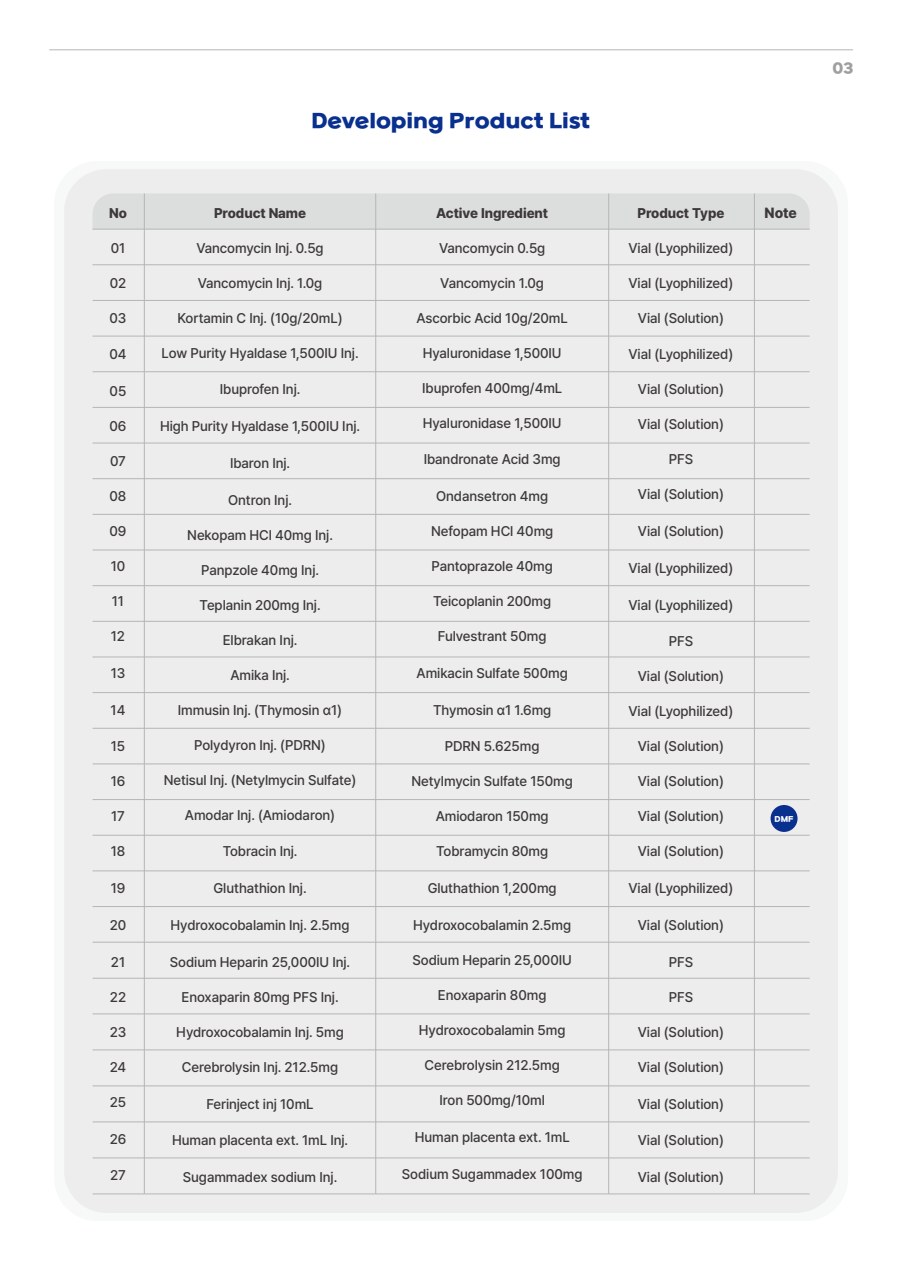
<style>
.page{position:relative;width:903px;height:1275px;background:#fff}
.page>*{position:absolute;margin:0;border:0;box-sizing:border-box;transform-origin:0 0}
.t1{font:19.25px "SB Aggro B";letter-spacing:-.02em;color:#0a308f}
.t2{font:800 14.7px "Pretendard";color:#3d3939}
.t3{font:500 14px "Pretendard";letter-spacing:-.005em;color:#3d3939}
.t4{font:800 14px "Pretendard";letter-spacing:-.005em;color:#3d3939}
.t5{font:14px "SB Aggro B";color:#9f9f9f}
.t6{font:7.17px "SB Aggro B";color:#fff}
</style>
<div class="page">
<div style="left:54px;top:161px;width:794px;height:1060px;background:#f7f8f8;border-radius:43px"></div>
<div style="left:64px;top:169px;width:774px;height:1044px;background:#ededee;border-radius:42px"></div>
<div style="left:93px;top:193px;width:717px;height:36px;background:#dcdddd"></div>
<hr style="left:93px;top:942px;width:717px;height:1px;background:#b5b5b6">
<hr style="left:93px;top:906px;width:717px;height:1px;background:#b5b5b6">
<hr style="left:93px;top:1013px;width:717px;height:1px;background:#b5b5b6">
<hr style="left:93px;top:978px;width:717px;height:1px;background:#b5b5b6">
<hr style="left:93px;top:1049px;width:717px;height:1px;background:#b5b5b6">
<hr style="left:93px;top:1085px;width:717px;height:1px;background:#b5b5b6">
<hr style="left:93px;top:1121px;width:717px;height:1px;background:#b5b5b6">
<hr style="left:93px;top:1157px;width:717px;height:1px;background:#b5b5b6">
<hr style="left:93px;top:1193px;width:717px;height:1px;background:#b5b5b6">
<hr style="left:93px;top:870px;width:717px;height:1px;background:#b5b5b6">
<hr style="left:93px;top:835px;width:717px;height:1px;background:#b5b5b6">
<hr style="left:93px;top:799px;width:717px;height:1px;background:#b5b5b6">
<hr style="left:93px;top:763px;width:717px;height:1px;background:#b5b5b6">
<hr style="left:93px;top:728px;width:717px;height:1px;background:#b5b5b6">
<hr style="left:93px;top:692px;width:717px;height:1px;background:#b5b5b6">
<hr style="left:93px;top:656px;width:717px;height:1px;background:#b5b5b6">
<hr style="left:93px;top:621px;width:717px;height:1px;background:#b5b5b6">
<hr style="left:93px;top:585px;width:717px;height:1px;background:#b5b5b6">
<hr style="left:93px;top:550px;width:717px;height:1px;background:#b5b5b6">
<hr style="left:93px;top:514px;width:717px;height:1px;background:#b5b5b6">
<hr style="left:93px;top:478px;width:717px;height:1px;background:#b5b5b6">
<hr style="left:93px;top:443px;width:717px;height:1px;background:#b5b5b6">
<hr style="left:93px;top:407px;width:717px;height:1px;background:#b5b5b6">
<hr style="left:93px;top:371px;width:717px;height:1px;background:#b5b5b6">
<hr style="left:93px;top:336px;width:717px;height:1px;background:#b5b5b6">
<hr style="left:93px;top:300px;width:717px;height:1px;background:#b5b5b6">
<hr style="left:93px;top:264px;width:717px;height:1px;background:#b5b5b6">
<hr style="left:93px;top:229px;width:717px;height:1px;background:#b5b5b6">
<hr style="left:754px;top:193px;width:1px;height:1001px;background:#b5b5b6">
<hr style="left:608px;top:193px;width:1px;height:1001px;background:#b5b5b6">
<hr style="left:375px;top:193px;width:1px;height:1001px;background:#b5b5b6">
<hr style="left:144px;top:193px;width:1px;height:1001px;background:#b5b5b6">
<hr style="left:49px;top:49px;width:804px;height:1px;background:#b5b5b6">
<div style="left:770px;top:805px;width:27px;height:27px;background:#0a308f;border-radius:50%"></div>
<p class="t4" style="left:109px;top:205px;width:19px">No</p>
<p class="t3" style="left:111px;top:240px;width:16px">01</p>
<p class="t3" style="left:110px;top:275px;width:18px">02</p>
<p class="t3" style="left:110px;top:310px;width:18px">03</p>
<p class="t3" style="left:109px;top:346px;width:19px">04</p>
<p class="t3" style="left:110px;top:383px;width:18px">05</p>
<p class="t3" style="left:110px;top:418px;width:18px">06</p>
<p class="t3" style="left:110px;top:453px;width:17px">07</p>
<p class="t3" style="left:110px;top:488px;width:18px">08</p>
<p class="t3" style="left:110px;top:523px;width:18px">09</p>
<p class="t3" style="left:111px;top:558px;width:16px">10</p>
<p class="t3" style="left:112px;top:593px;width:14px">11</p>
<p class="t3" style="left:111px;top:628px;width:16px">12</p>
<p class="t3" style="left:111px;top:665px;width:16px">13</p>
<p class="t3" style="left:111px;top:702px;width:16px">14</p>
<p class="t3" style="left:111px;top:738px;width:16px">15</p>
<p class="t3" style="left:111px;top:773px;width:16px">16</p>
<p class="t3" style="left:111px;top:808px;width:15px">17</p>
<p class="t3" style="left:111px;top:843px;width:16px">18</p>
<p class="t3" style="left:111px;top:880px;width:16px">19</p>
<p class="t3" style="left:110px;top:917px;width:18px">20</p>
<p class="t3" style="left:111px;top:954px;width:16px">21</p>
<p class="t3" style="left:110px;top:989px;width:18px">22</p>
<p class="t3" style="left:110px;top:1024px;width:18px">23</p>
<p class="t3" style="left:110px;top:1059px;width:18px">24</p>
<p class="t3" style="left:110px;top:1094px;width:18px">25</p>
<p class="t3" style="left:110px;top:1130px;width:18px">26</p>
<p class="t3" style="left:110px;top:1167px;width:17px">27</p>
<h1 class="t1" style="left:311px;top:112px;width:280px">Developing Product List</h1>
<p class="t4" style="left:436px;top:205px;width:113px">Active Ingredient</p>
<p class="t3" style="left:439px;top:240px;width:108px">Vancomycin 0.5g</p>
<p class="t3" style="left:440px;top:275px;width:105px">Vancomycin 1.0g</p>
<p class="t3" style="left:416px;top:310px;width:153px">Ascorbic Acid 10g/20mL</p>
<p class="t3" style="left:423px;top:345px;width:140px">Hyaluronidase 1,500IU</p>
<p class="t3" style="left:422px;top:380px;width:142px">Ibuprofen 400mg/4mL</p>
<p class="t3" style="left:423px;top:415px;width:140px">Hyaluronidase 1,500IU</p>
<p class="t3" style="left:424px;top:451px;width:138px">Ibandronate Acid 3mg</p>
<p class="t3" style="left:436px;top:488px;width:114px">Ondansetron 4mg</p>
<p class="t3" style="left:431px;top:523px;width:124px">Nefopam HCl 40mg</p>
<p class="t3" style="left:431px;top:558px;width:123px">Pantoprazole 40mg</p>
<p class="t3" style="left:433px;top:593px;width:120px">Teicoplanin 200mg</p>
<p class="t3" style="left:438px;top:628px;width:110px">Fulvestrant 50mg</p>
<p class="t3" style="left:417px;top:665px;width:153px">Amikacin Sulfate 500mg</p>
<p class="t3" style="left:433px;top:702px;width:120px">Thymosin α1 1.6mg</p>
<p class="t3" style="left:445px;top:738px;width:96px">PDRN 5.625mg</p>
<p class="t3" style="left:411px;top:773px;width:163px">Netylmycin Sulfate 150mg</p>
<p class="t3" style="left:436px;top:808px;width:114px">Amiodaron 150mg</p>
<p class="t3" style="left:436px;top:843px;width:113px">Tobramycin 80mg</p>
<p class="t3" style="left:428px;top:880px;width:130px">Gluthathion 1,200mg</p>
<p class="t3" style="left:413px;top:917px;width:160px">Hydroxocobalamin 2.5mg</p>
<p class="t3" style="left:413px;top:952px;width:161px">Sodium Heparin 25,000IU</p>
<p class="t3" style="left:438px;top:987px;width:110px">Enoxaparin 80mg</p>
<p class="t3" style="left:419px;top:1022px;width:148px">Hydroxocobalamin 5mg</p>
<p class="t3" style="left:425px;top:1057px;width:137px">Cerebrolysin 212.5mg</p>
<p class="t3" style="left:439px;top:1092px;width:107px">Iron 500mg/10ml</p>
<p class="t3" style="left:415px;top:1129px;width:157px">Human placenta ext. 1mL</p>
<p class="t3" style="left:402px;top:1165px;width:182px">Sodium Sugammadex 100mg</p>
<p class="t4" style="left:214px;top:205px;width:94px">Product Name</p>
<p class="t2" style="left:764px;top:204px;width:34px">Note</p>
<p class="t3" style="left:196px;top:240px;width:129px">Vancomycin Inj. 0.5g</p>
<p class="t3" style="left:198px;top:275px;width:126px">Vancomycin Inj. 1.0g</p>
<p class="t3" style="left:177px;top:310px;width:167px">Kortamin C Inj. (10g/20mL)</p>
<p class="t3" style="left:162px;top:345px;width:199px">Low Purity Hyaldase 1,500IU Inj.</p>
<p class="t3" style="left:220px;top:381px;width:82px">Ibuprofen Inj.</p>
<p class="t3" style="left:160px;top:418px;width:202px">High Purity Hyaldase 1,500IU Inj.</p>
<p class="t3" style="left:230px;top:455px;width:62px">Ibaron Inj.</p>
<p class="t3" style="left:228px;top:492px;width:65px">Ontron Inj.</p>
<p class="t3" style="left:187px;top:527px;width:147px">Nekopam HCl 40mg Inj.</p>
<p class="t3" style="left:201px;top:562px;width:119px">Panpzole 40mg Inj.</p>
<p class="t3" style="left:200px;top:597px;width:122px">Teplanin 200mg Inj.</p>
<p class="t3" style="left:223px;top:632px;width:76px">Elbrakan Inj.</p>
<p class="t3" style="left:230px;top:667px;width:61px">Amika Inj.</p>
<p class="t3" style="left:178px;top:702px;width:166px">Immusin Inj. (Thymosin α1)</p>
<p class="t3" style="left:194px;top:737px;width:133px">Polydyron Inj. (PDRN)</p>
<p class="t3" style="left:164px;top:772px;width:194px">Netisul Inj. (Netylmycin Sulfate)</p>
<p class="t3" style="left:185px;top:807px;width:152px">Amodar Inj. (Amiodaron)</p>
<p class="t3" style="left:223px;top:843px;width:76px">Tobracin Inj.</p>
<p class="t3" style="left:214px;top:880px;width:95px">Gluthathion Inj.</p>
<p class="t3" style="left:171px;top:917px;width:180px">Hydroxocobalamin Inj. 2.5mg</p>
<p class="t3" style="left:170px;top:954px;width:182px">Sodium Heparin 25,000IU Inj.</p>
<p class="t3" style="left:182px;top:989px;width:159px">Enoxaparin 80mg PFS Inj.</p>
<p class="t3" style="left:176px;top:1024px;width:169px">Hydroxocobalamin Inj. 5mg</p>
<p class="t3" style="left:182px;top:1059px;width:158px">Cerebrolysin Inj. 212.5mg</p>
<p class="t3" style="left:206px;top:1095px;width:109px">Ferinject inj 10mL</p>
<p class="t3" style="left:172px;top:1132px;width:178px">Human placenta ext. 1mL Inj.</p>
<p class="t3" style="left:183px;top:1169px;width:156px">Sugammadex sodium Inj.</p>
<p class="t4" style="left:637px;top:205px;width:88px">Product Type</p>
<p class="t3" style="left:628px;top:240px;width:106px">Vial (Lyophilized)</p>
<p class="t3" style="left:628px;top:275px;width:106px">Vial (Lyophilized)</p>
<p class="t3" style="left:638px;top:310px;width:88px">Vial (Solution)</p>
<p class="t3" style="left:628px;top:346px;width:106px">Vial (Lyophilized)</p>
<p class="t3" style="left:638px;top:381px;width:88px">Vial (Solution)</p>
<p class="t3" style="left:638px;top:416px;width:88px">Vial (Solution)</p>
<p class="t3" style="left:669px;top:451px;width:26px">PFS</p>
<p class="t3" style="left:638px;top:486px;width:88px">Vial (Solution)</p>
<p class="t3" style="left:638px;top:523px;width:88px">Vial (Solution)</p>
<p class="t3" style="left:628px;top:560px;width:106px">Vial (Lyophilized)</p>
<p class="t3" style="left:628px;top:597px;width:106px">Vial (Lyophilized)</p>
<p class="t3" style="left:669px;top:633px;width:26px">PFS</p>
<p class="t3" style="left:638px;top:668px;width:88px">Vial (Solution)</p>
<p class="t3" style="left:628px;top:703px;width:106px">Vial (Lyophilized)</p>
<p class="t3" style="left:638px;top:738px;width:88px">Vial (Solution)</p>
<p class="t3" style="left:638px;top:773px;width:88px">Vial (Solution)</p>
<p class="t3" style="left:638px;top:808px;width:88px">Vial (Solution)</p>
<p class="t3" style="left:638px;top:843px;width:88px">Vial (Solution)</p>
<p class="t3" style="left:628px;top:880px;width:106px">Vial (Lyophilized)</p>
<p class="t3" style="left:638px;top:917px;width:88px">Vial (Solution)</p>
<p class="t3" style="left:669px;top:954px;width:26px">PFS</p>
<p class="t3" style="left:669px;top:989px;width:26px">PFS</p>
<p class="t3" style="left:638px;top:1024px;width:88px">Vial (Solution)</p>
<p class="t3" style="left:638px;top:1059px;width:88px">Vial (Solution)</p>
<p class="t3" style="left:638px;top:1095px;width:88px">Vial (Solution)</p>
<p class="t3" style="left:638px;top:1132px;width:88px">Vial (Solution)</p>
<p class="t3" style="left:638px;top:1169px;width:88px">Vial (Solution)</p>
<p class="t6" style="left:774px;top:815px;width:20px">DMF</p>
<p class="t5" style="left:832px;top:62px;width:23px">03</p>
</div>
